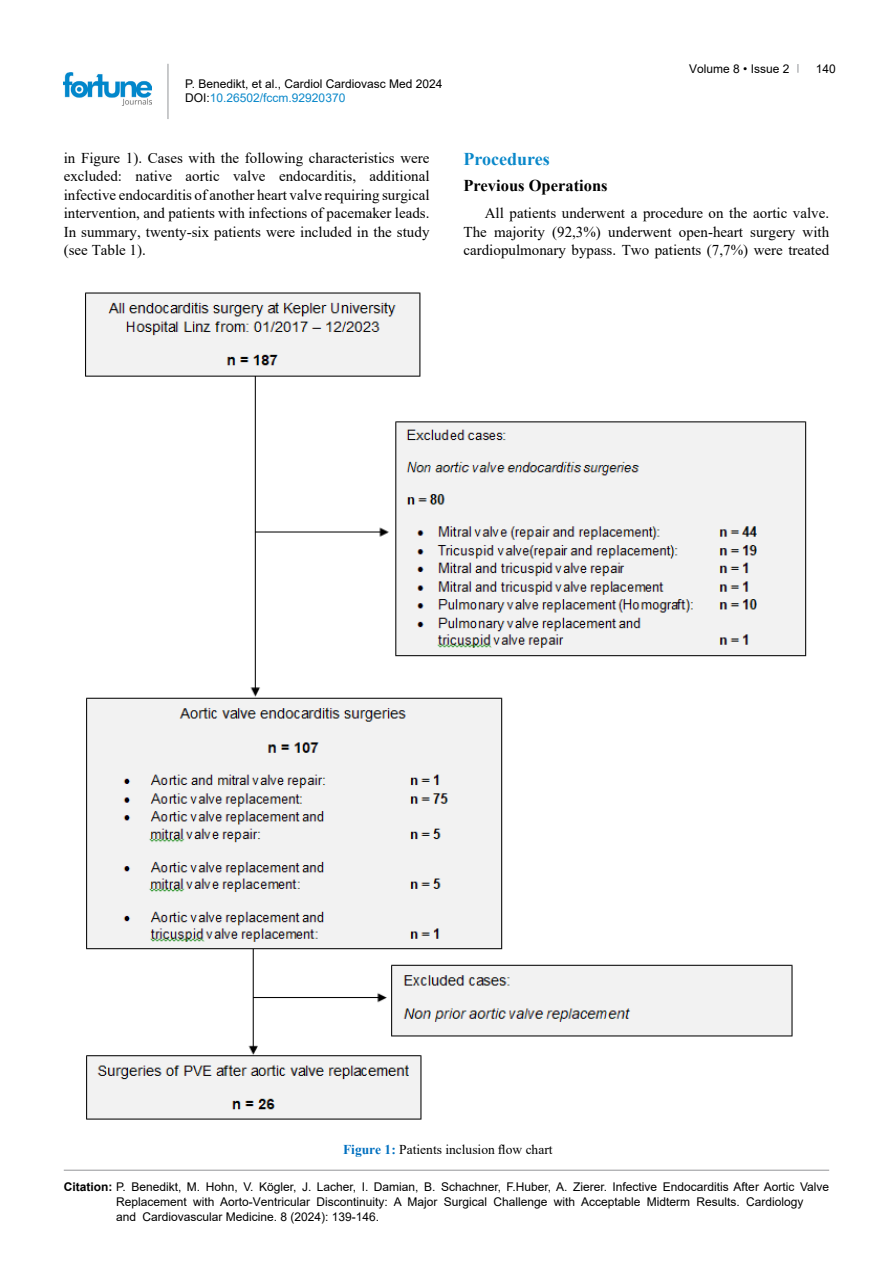
<style>
.page{position:relative;width:893px;height:1263px;background:#fff}
.page>*{position:absolute;margin:0;border:0;box-sizing:border-box;transform-origin:0 0}
.t1{font:700 18px "Times New Roman";color:#0a88ca}
.t2{font:700 16.5px "Times New Roman";color:#000}
.t3{font:15px/18.5px "Times New Roman";color:#000;text-align:justify}
.t4{font:13.5px "Times New Roman";color:#000}
.t5{font:12px/15px "Arial";color:#000}
.s1{color:#0a88ca}
.s2{font-weight:700;color:#0070c0}
.s3{font-weight:700}
</style>
<div class="page">
<hr style="left:168px;top:64px;width:1px;height:55px;background:#939598">
<img style="left:64px;top:72px;width:88px;height:33px">
<hr style="left:64px;top:1170px;width:765px;height:1px;background:#939598">
<img style="left:85px;top:292px;width:722px;height:828px">
<p class="t5" style="left:185px;top:76px;width:259px;line-height:14.4px">P. Benedikt, et al., Cardiol Cardiovasc Med 2024<br>DOI:<span class="s1">10.26502/fccm.92920370</span></p>
<p class="t5" style="left:689px;top:61px;width:102px">Volume 8 • Issue 2</p>
<p class="t5" style="left:816px;top:61px;width:22px">140</p>
<p class="t3" style="left:64px;top:148px;width:367px">in Figure 1). Cases with the following characteristics were excluded: native aortic valve endocarditis, additional infective endocarditis of another heart valve requiring surgical intervention, and patients with infections of pacemaker leads.<br>In summary, twenty-six patients were included in the study (see Table 1).</p>
<p class="t1" style="left:463px;top:146px;width:88px">Procedures</p>
<p class="t2" style="left:463px;top:174px;width:146px">Previous Operations</p>
<p class="t3" style="left:463px;top:203px;width:367px;text-indent:21px">All patients underwent a procedure on the aortic valve.<br>The majority (92,3%) underwent open-heart surgery with cardiopulmonary bypass. Two patients (7,7%) were treated</p>
<p class="t4" style="left:343px;top:1140px;width:211px"><span class="s2">Figure 1:</span> Patients inclusion flow chart</p>
<p class="t5" style="left:116px;top:1179px;width:715px;text-indent:-52px"><span class="s3">Citation:</span> P. Benedikt, M. Hohn, V. Kögler, J. Lacher, I. Damian, B. Schachner, F.Huber, A. Zierer. Infective Endocarditis After Aortic Valve<br>Replacement with Aorto-Ventricular Discontinuity: A Major Surgical Challenge with Acceptable Midterm Results. Cardiology<br>and Cardiovascular Medicine. 8 (2024): 139-146.</p>
</div>
